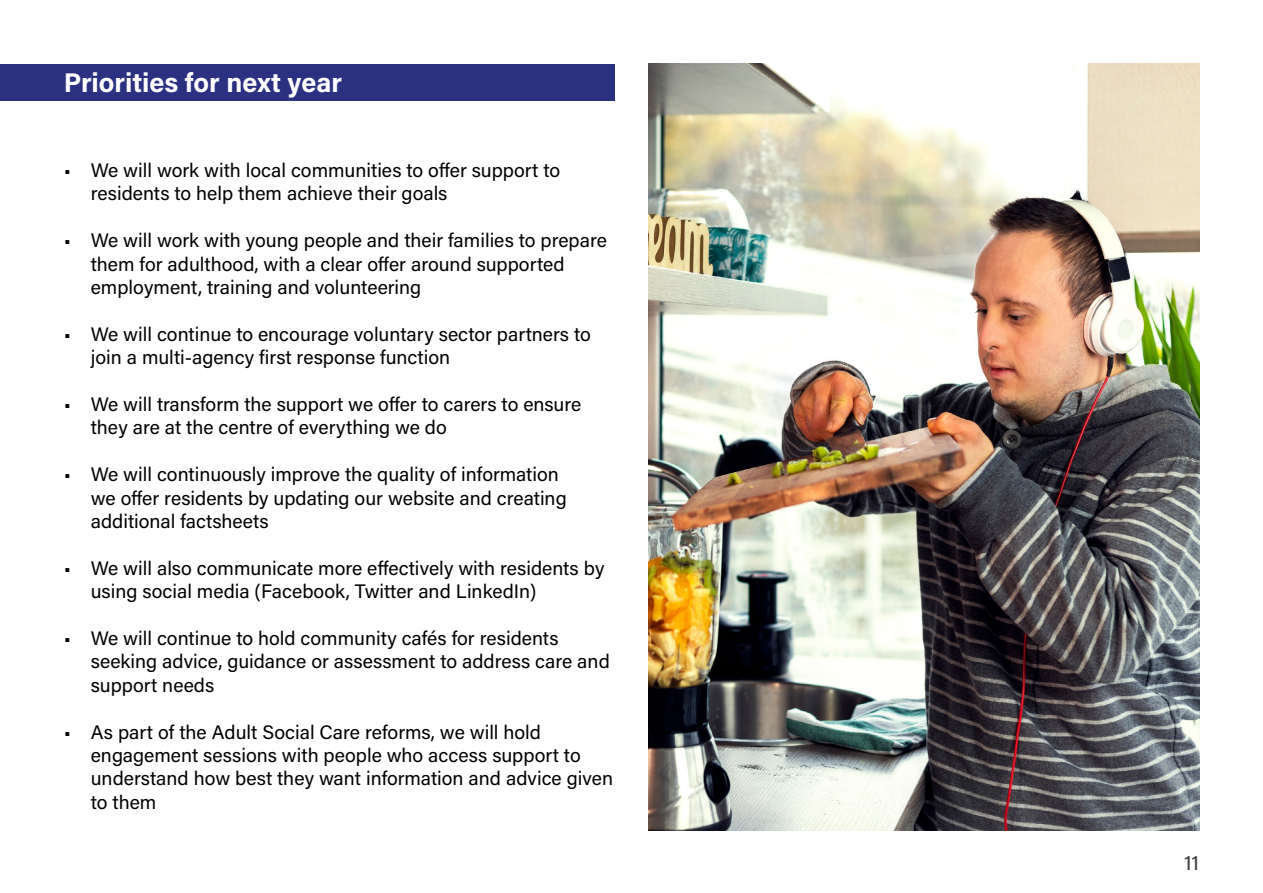
<style>
.page{position:relative;width:1263px;height:893px;background:#fff}
.page>*{position:absolute;margin:0;border:0;box-sizing:border-box;transform-origin:0 0}
.t1{font:700 27px "Acumin Pro";color:#fff}
.t2{font:21px "Acumin Pro";color:#3c3c3b}
.t3{font:19.5px/23.4px "Acumin Pro";color:#000}
</style>
<div class="page">
<div style="left:0;top:64px;width:614px;height:37px;background:#2b3180"></div>
<img style="left:648px;top:64px;width:551px;height:767px">
<p class="t1" style="left:64px;top:64px;width:280px">Priorities for next year</p>
<p class="t3" style="left:91px;top:158px;width:471px;text-indent:-27px">• We will work with local communities to ofer support to residents to help them achieve their goals</p>
<p class="t3" style="left:91px;top:228px;width:518px;text-indent:-27px">• We will work with young people and their families to prepare them for adulthood, with a clear ofer around supported employment, training and volunteering</p>
<p class="t3" style="left:91px;top:321px;width:502px;text-indent:-27px">• We will continue to encourage voluntary sector partners to join a multi-agency first response function</p>
<p class="t3" style="left:91px;top:392px;width:492px;text-indent:-27px">• We will transform the support we ofer to carers to ensure they are at the centre of everything we do</p>
<p class="t3" style="left:91px;top:462px;width:477px;text-indent:-27px">• We will continuously improve the quality of information we ofer residents by updating our website and creating additional factsheets</p>
<p class="t3" style="left:91px;top:555px;width:515px;text-indent:-27px">• We will also communicate more efectively with residents by using social media (Facebook, Twitter and LinkedIn)</p>
<p class="t3" style="left:91px;top:626px;width:520px;text-indent:-27px">• We will continue to hold community cafés for residents seeking advice, guidance or assessment to address care and support needs</p>
<p class="t3" style="left:91px;top:719px;width:524px;text-indent:-27px">• As part of the Adult Social Care reforms, we will hold engagement sessions with people who access support to understand how best they want information and advice given to them</p>
<p class="t2" style="left:1184px;top:848px;width:16px">11</p>
</div>
